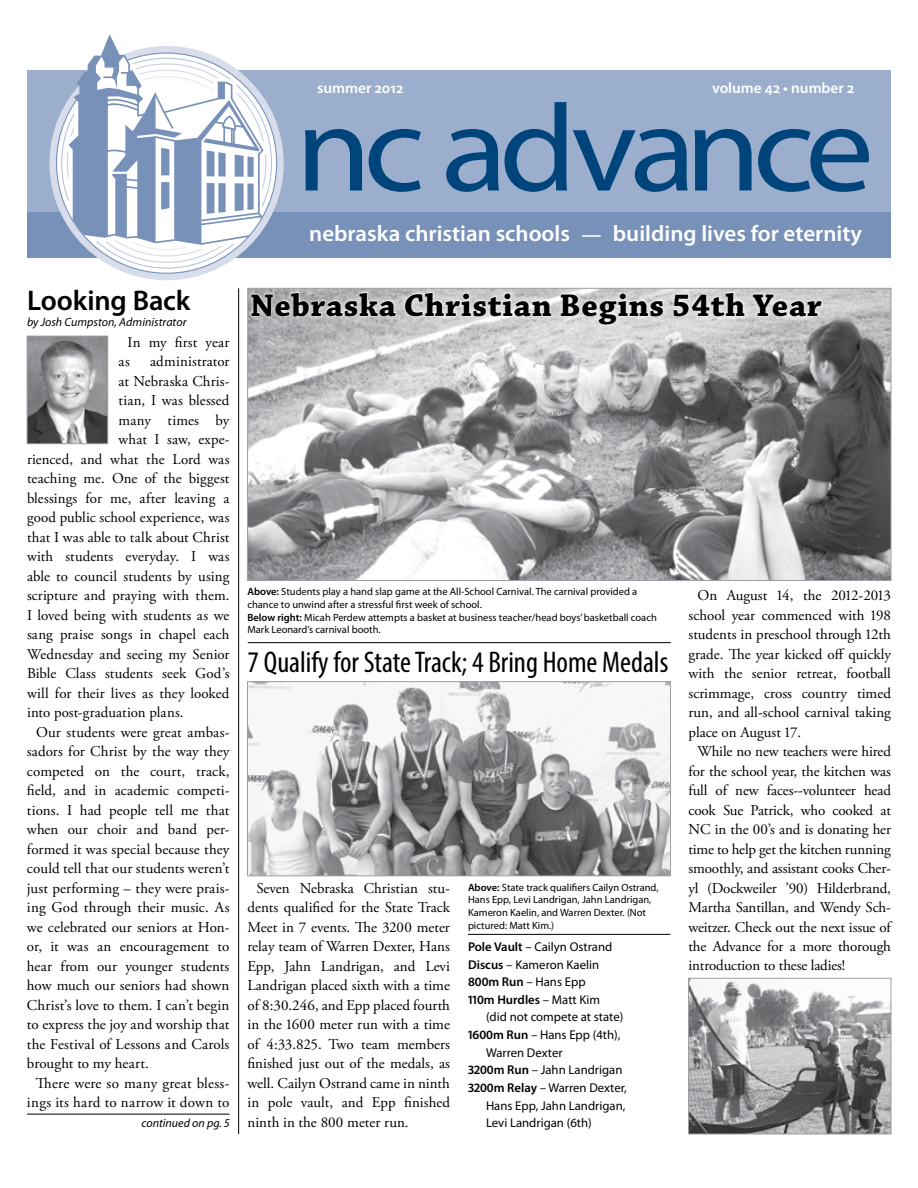
<style>
.page{position:relative;width:918px;height:1188px;background:#fff}
.page>*{position:absolute;margin:0;border:0;box-sizing:border-box;transform-origin:0 0}
.t1{font:124.5px "Myriad Pro";letter-spacing:-.06em;color:#00447c;scale:1.1 1}
.t2{font:700 33px "Chaparral Pro";letter-spacing:.02em;color:#000}
.t3{font:condensed 30px "Myriad Pro";color:#000}
.t4{font:600 28.5px "Myriad Pro";letter-spacing:-.005em;color:#000}
.t5{font:600 22.5px "Myriad Pro";color:#fff}
.t6{font:15px/19.5px "Adobe Garamond Pro";color:#000}
.t7{font:600 15px "Myriad Pro";color:#fff}
.t8{font:12.75px "Myriad Pro";color:#000}
.t9{font:600 12.75px "Myriad Pro";color:#000}
.t10{font:italic 12px "Myriad Pro";color:#000}
.t11{font:10.5px/12.8px "Myriad Pro";color:#000}
.s1{font-size:19.5px}
.s2{font-weight:600}
.s3{font-weight:400}
</style>
<div class="page">
<img style="left:249px;top:290px;width:640px;height:289px">
<hr style="left:238px;top:288px;width:1px;height:846px;background:#000">
<img style="left:29px;top:338px;width:77px;height:104px">
<div style="left:27px;top:336px;width:81px;height:108px;border:1px solid #9d9fa2"></div>
<hr style="left:27px;top:1114px;width:203px;height:1px;background:#000">
<div style="left:27px;top:198px;width:864px;height:59px;background:#7791b9"></div>
<div style="left:27px;top:70px;width:864px;height:141px;background:#9caecd"></div>
<svg style="left:56px;top:101px;width:221px;height:173px"></svg>
<svg style="left:67px;top:34px;width:199px;height:229px"></svg>
<img style="left:249px;top:684px;width:420px;height:190px">
<div style="left:247px;top:682px;width:424px;height:194px;border:1px solid #9d9fa2"></div>
<hr style="left:468px;top:934px;width:202px;height:1px;background:#000">
<div style="left:246px;top:287px;width:581px;height:42px;background:#fff;opacity:.75"></div>
<svg style="left:251px;top:292px;width:145px;height:26px"></svg>
<svg style="left:404px;top:292px;width:148px;height:26px"></svg>
<svg style="left:560px;top:293px;width:104px;height:32px"></svg>
<svg style="left:673px;top:292px;width:72px;height:25px"></svg>
<svg style="left:752px;top:293px;width:71px;height:24px"></svg>
<img style="left:690px;top:980px;width:199px;height:152px">
<div style="left:688px;top:978px;width:203px;height:156px;border:1px solid #9d9fa2"></div>
<hr style="left:248px;top:642px;width:423px;height:1px;background:#000">
<h3 class="t4" style="left:27px;top:282px;width:165px">Looking Back</h3>
<p class="t10" style="left:27px;top:315px;width:161px">by Josh Cumpston, Administrator</p>
<p class="t6" style="left:119px;top:333px;width:112px;text-indent:9px">In my first year as</p>
<p class="t6" style="left:150px;top:352px;width:81px">administrator</p>
<p class="t6" style="left:119px;top:372px;width:112px">at Nebraska Chris-</p>
<p class="t6" style="left:119px;top:391px;width:112px">tian, I was blessed</p>
<p class="t6" style="left:119px;top:411px;width:112px">many times by</p>
<p class="t6" style="left:119px;top:430px;width:112px">what I saw, expe-</p>
<p class="t6" style="left:27px;top:450px;width:204px">rienced, and what the Lord was</p>
<p class="t6" style="left:27px;top:469px;width:204px">teaching me. One of the biggest</p>
<p class="t6" style="left:27px;top:489px;width:204px">blessings for me, after leaving a</p>
<p class="t6" style="left:27px;top:508px;width:204px">good public school experience, was</p>
<p class="t6" style="left:27px;top:528px;width:204px">that I was able to talk about Christ</p>
<p class="t6" style="left:27px;top:547px;width:204px">with students everyday. I was</p>
<p class="t6" style="left:27px;top:567px;width:204px">able to council students by using</p>
<p class="t6" style="left:27px;top:586px;width:204px">scripture and praying with them.</p>
<p class="t6" style="left:27px;top:606px;width:204px">I loved being with students as we</p>
<p class="t6" style="left:27px;top:625px;width:204px">sang praise songs in chapel each</p>
<p class="t6" style="left:27px;top:645px;width:204px">Wednesday and seeing my Senior</p>
<p class="t6" style="left:27px;top:664px;width:204px">Bible Class students seek God’s</p>
<p class="t6" style="left:27px;top:684px;width:204px">will for their lives as they looked</p>
<p class="t6" style="left:27px;top:703px;width:158px">into post-graduation plans.</p>
<p class="t6" style="left:36px;top:723px;width:195px">Our students were great ambas-</p>
<p class="t6" style="left:27px;top:742px;width:204px">sadors for Christ by the way they</p>
<p class="t6" style="left:27px;top:762px;width:204px">competed on the court, track,</p>
<p class="t6" style="left:27px;top:781px;width:204px">field, and in academic competi-</p>
<p class="t6" style="left:27px;top:801px;width:204px">tions. I had people tell me that</p>
<p class="t6" style="left:27px;top:820px;width:204px">when our choir and band per-</p>
<p class="t6" style="left:27px;top:840px;width:204px">formed it was special because they</p>
<p class="t6" style="left:27px;top:859px;width:204px">could tell that our students weren’t</p>
<p class="t6" style="left:27px;top:879px;width:204px">just performing – they were prais-</p>
<p class="t6" style="left:27px;top:898px;width:204px">ing God through their music. As</p>
<p class="t6" style="left:27px;top:918px;width:204px">we celebrated our seniors at Hon-</p>
<p class="t6" style="left:27px;top:937px;width:204px">or, it was an encouragement to</p>
<p class="t6" style="left:27px;top:957px;width:204px">hear from our younger students</p>
<p class="t6" style="left:27px;top:976px;width:204px">how much our seniors had shown</p>
<p class="t6" style="left:27px;top:996px;width:204px">Christ’s love to them. I can’t begin</p>
<p class="t6" style="left:27px;top:1015px;width:204px">to express the joy and worship that</p>
<p class="t6" style="left:27px;top:1035px;width:204px">the Festival of Lessons and Carols</p>
<p class="t6" style="left:27px;top:1054px;width:124px">brought to my heart.</p>
<p class="t6" style="left:36px;top:1074px;width:195px">There were so many great bless-</p>
<p class="t6" style="left:27px;top:1093px;width:204px">ings its hard to narrow it down to</p>
<p class="t10" style="left:141px;top:1115px;width:90px">continued on pg. 5</p>
<p class="t7" style="left:317px;top:78px;width:88px">summer 2012</p>
<p class="t7" style="left:712px;top:78px;width:144px">volume 42 • number 2</p>
<h1 class="t1" style="left:296px;top:72px;width:527px">nc advance</h1>
<h3 class="t5" style="left:309px;top:220px;width:554px">nebraska christian schools <span class="s1">—</span> building lives for eternity</h3>
<h2 class="t2" style="left:250px;top:286px;width:573px">Nebraska Christian Begins 54th Year</h2>
<p class="t11" style="left:247px;top:585px;width:411px"><span class="s2">Above:</span> Students play a hand slap game at the All-School Carnival. The carnival provided a chance to unwind after a stressful first week of school.<br><span class="s2">Below right:</span> Micah Perdew attempts a basket at business teacher/head boys’ basketball coach Mark Leonard’s carnival booth.</p>
<h3 class="t3" style="left:248px;top:644px;width:422px">7 Qualify for State Track; 4 Bring Home Medals</h3>
<p class="t6" style="left:248px;top:879px;width:204px;text-align:justify;text-indent:9px">Seven Nebraska Christian stu&shy;dents qualified for the State Track Meet in 7 events. The 3200 meter relay team of Warren Dexter, Hans Epp, Jahn Landrigan, and Levi Landrigan placed sixth with a time of 8:30.246, and Epp placed fourth in the 1600 meter run with a time of 4:33.825. Two team members finished just out of the medals, as well. Cailyn Ostrand came in ninth in pole vault, and Epp finished ninth in the 800 meter run.</p>
<p class="t11" style="left:468px;top:881px;width:192px"><span class="s2">Above:</span> State track qualifiers Cailyn Ostrand, Hans Epp, Levi Landrigan, Jahn Landrigan, Kameron Kaelin, and Warren Dexter. (Not pictured: Matt Kim.)</p>
<p class="t8" style="left:468px;top:939px;width:146px"><span class="s2">Pole Vault</span> – Cailyn Ostrand</p>
<p class="t8" style="left:468px;top:956px;width:133px"><span class="s2">Discus</span> – Kameron Kaelin</p>
<p class="t8" style="left:468px;top:974px;width:119px"><span class="s2">800m Run</span> – Hans Epp</p>
<p class="t9" style="left:468px;top:991px;width:134px">110m Hurdles <span class="s3">– Matt Kim</span></p>
<p class="t8" style="left:486px;top:1009px;width:139px">(did not compete at state)</p>
<p class="t8" style="left:468px;top:1027px;width:154px"><span class="s2">1600m Run</span> – Hans Epp (4th),</p>
<p class="t8" style="left:486px;top:1045px;width:78px">Warren Dexter</p>
<p class="t8" style="left:468px;top:1062px;width:156px"><span class="s2">3200m Run</span> – Jahn Landrigan</p>
<p class="t8" style="left:468px;top:1080px;width:160px"><span class="s2">3200m Relay</span> – Warren Dexter,</p>
<p class="t8" style="left:486px;top:1097px;width:141px">Hans Epp, Jahn Landrigan,</p>
<p class="t8" style="left:486px;top:1115px;width:107px">Levi Landrigan (6th)</p>
<p class="t6" style="left:698px;top:586px;width:195px">On August 14, the 2012-2013</p>
<p class="t6" style="left:688px;top:606px;width:204px">school year commenced with 198</p>
<p class="t6" style="left:688px;top:625px;width:204px">students in preschool through 12th</p>
<p class="t6" style="left:688px;top:645px;width:204px">grade. The year kicked off quickly</p>
<p class="t6" style="left:688px;top:664px;width:204px">with the senior retreat, football</p>
<p class="t6" style="left:688px;top:684px;width:204px">scrimmage, cross country timed</p>
<p class="t6" style="left:688px;top:703px;width:204px">run, and all-school carnival taking</p>
<p class="t6" style="left:688px;top:723px;width:114px">place on August 17.</p>
<p class="t6" style="left:698px;top:742px;width:195px">While no new teachers were hired</p>
<p class="t6" style="left:688px;top:762px;width:204px">for the school year, the kitchen was</p>
<p class="t6" style="left:688px;top:781px;width:204px">full of new faces--volunteer head</p>
<p class="t6" style="left:688px;top:801px;width:204px">cook Sue Patrick, who cooked at</p>
<p class="t6" style="left:688px;top:820px;width:204px">NC in the 00’s and is donating her</p>
<p class="t6" style="left:688px;top:840px;width:204px">time to help get the kitchen running</p>
<p class="t6" style="left:688px;top:859px;width:204px">smoothly, and assistant cooks Cher-</p>
<p class="t6" style="left:688px;top:879px;width:204px">yl (Dockweiler ’90) Hilderbrand,</p>
<p class="t6" style="left:688px;top:898px;width:204px">Martha Santillan, and Wendy Sch-</p>
<p class="t6" style="left:688px;top:918px;width:204px">weitzer. Check out the next issue of</p>
<p class="t6" style="left:688px;top:937px;width:204px">the Advance for a more thorough</p>
<p class="t6" style="left:688px;top:957px;width:158px">introduction to these ladies!</p>
</div>
